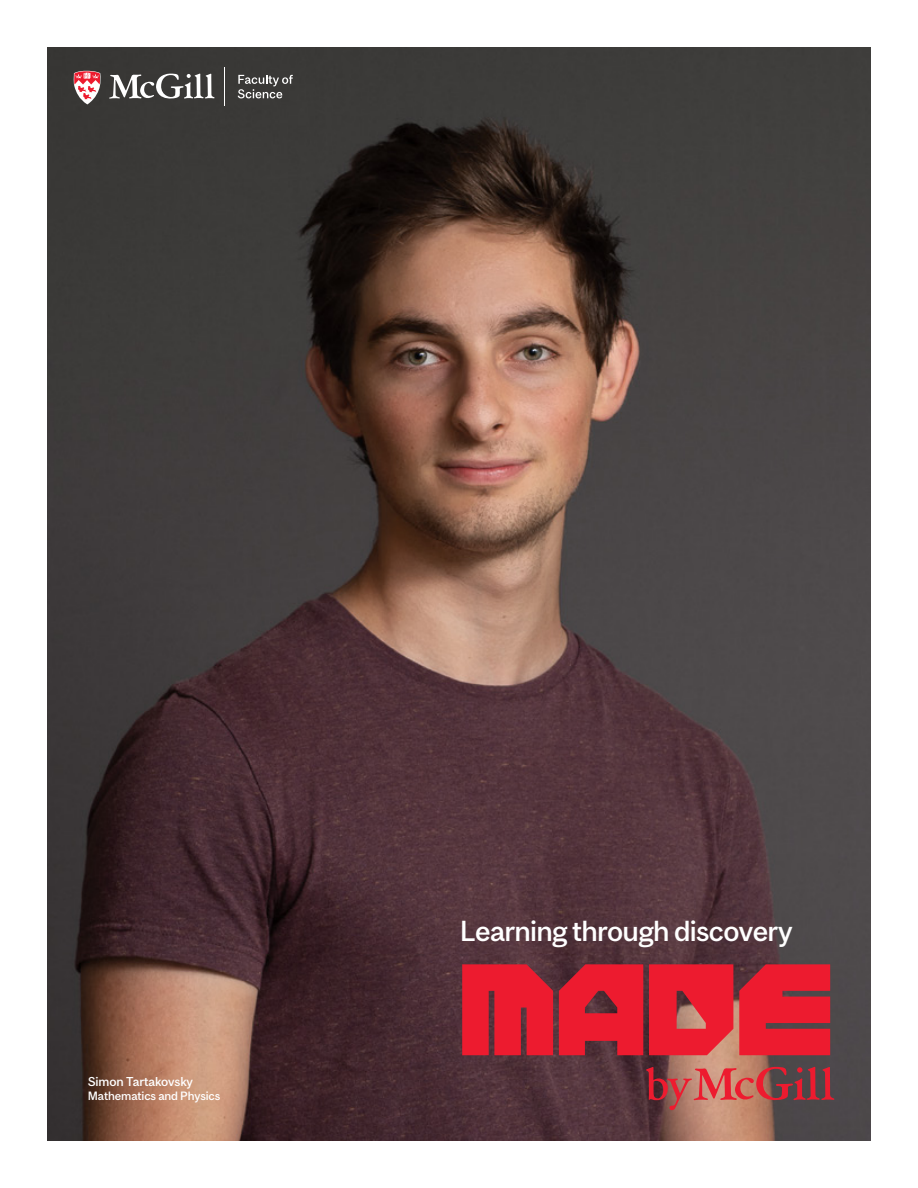
<style>
.page{position:relative;width:918px;height:1188px;background:#fff}
.page>*{position:absolute;margin:0;border:0;box-sizing:border-box;transform-origin:0 0}
.t1{font:500 27px "Mc Gill Sans";letter-spacing:-.025em;color:#fff}
.t2{font:500 12px "Mc Gill Sans";letter-spacing:-.01em;color:#fff}
.t3{font:500 11.25px "Mc Gill Sans";letter-spacing:-.01em;color:#fff}
</style>
<div class="page">
<img style="left:47px;top:47px;width:824px;height:1094px">
<svg style="left:649px;top:964px;width:84px;height:91px"></svg>
<svg style="left:559px;top:964px;width:84px;height:91px"></svg>
<svg style="left:462px;top:964px;width:91px;height:91px"></svg>
<svg style="left:739px;top:964px;width:91px;height:91px"></svg>
<svg style="left:646px;top:1067px;width:189px;height:43px"></svg>
<svg style="left:109px;top:73px;width:106px;height:29px"></svg>
<svg style="left:74px;top:71px;width:27px;height:33px"></svg>
<hr style="left:224px;top:67px;width:1px;height:38px;background:#fff">
<svg style="left:238px;top:75px;width:55px;height:23px"></svg>
<p class="t2" style="left:88px;top:1074px;width:107px">Simon Tartakovsky</p>
<p class="t3" style="left:88px;top:1089px;width:134px">Mathematics and Physics</p>
<p class="t1" style="left:460px;top:914px;width:334px">Learning through discovery</p>
</div>
